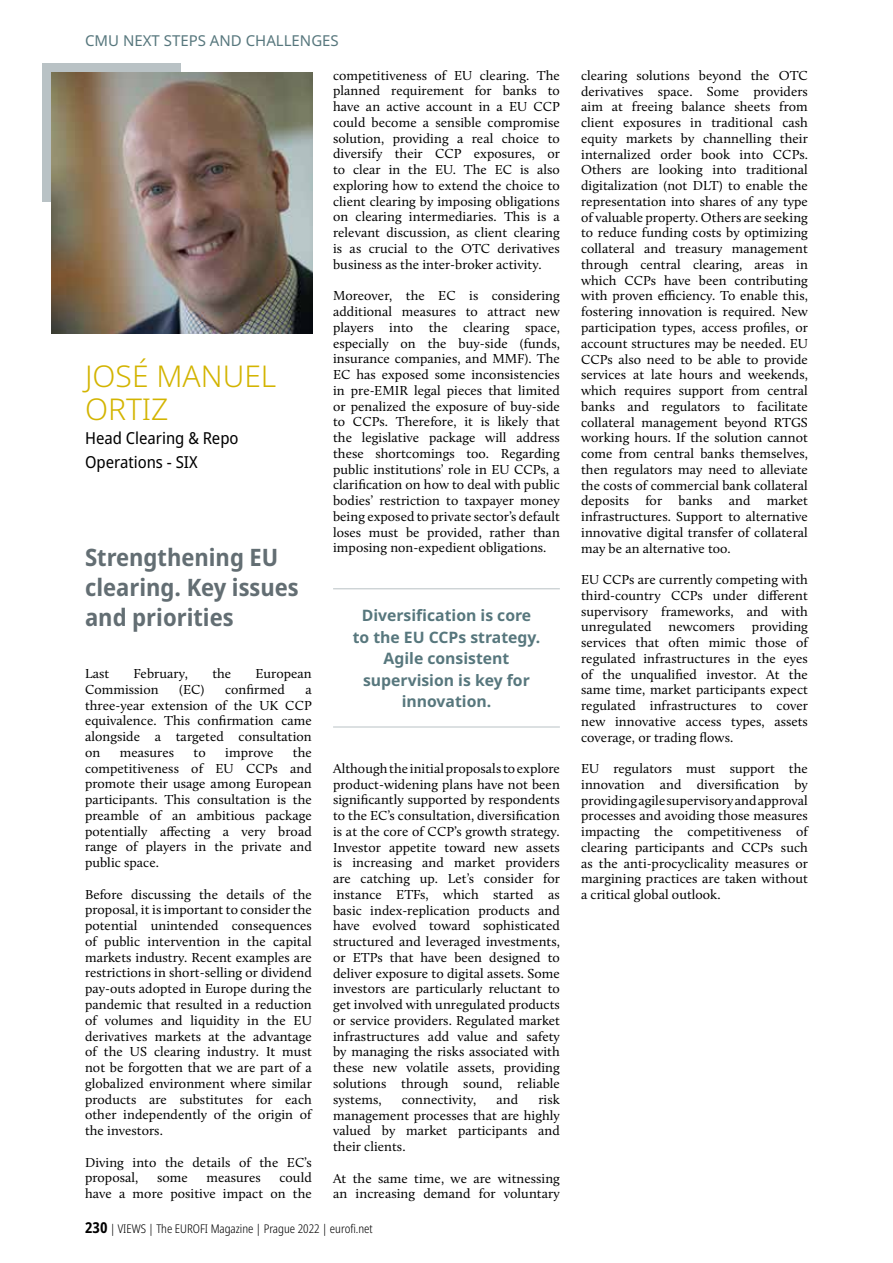
<style>
.page{position:relative;width:893px;height:1263px;background:#fff}
.page>*{position:absolute;margin:0;border:0;box-sizing:border-box;transform-origin:0 0}
.t1{font:300 30px/33px "Noto Sans";color:#d3b400}
.t2{font:700 semi-condensed 24px/30px "Noto Sans";color:#636e73}
.t3{font:semi-condensed 16.5px/24px "Noto Sans";color:#000}
.t4{font:700 15.75px/21.6px "Noto Sans";color:#57777d;text-align:center}
.t5{font:15px "Noto Sans";color:#57777d}
.t6{font:13.5px/15.8px "Calluna";letter-spacing:.005em;color:#000;text-align:justify}
.t7{font:300 condensed 12px "Noto Sans";color:#000}
.s1{font-weight:700;font-size:15px}
</style>
<div class="page">
<div style="left:43px;top:64px;width:138px;height:138px;background:#b9c2c5"></div>
<img style="left:51px;top:72px;width:262px;height:262px">
<hr style="left:333px;top:588px;width:227px;height:1px;background:#b9c2c5">
<hr style="left:333px;top:727px;width:227px;height:1px;background:#b9c2c5">
<p class="t5" style="left:85px;top:30px;width:255px">CMU NEXT STEPS AND CHALLENGES</p>
<h1 class="t1" style="left:85px;top:360px;width:193px">JOSÉ MANUEL<br>ORTIZ</h1>
<p class="t3" style="left:85px;top:427px;width:155px">Head Clearing &amp; Repo<br>Operations - SIX</p>
<h2 class="t2" style="left:85px;top:543px;width:215px">Strengthening EU clearing. Key issues and priorities</h2>
<p class="t6" style="left:85px;top:666px;width:26px">Last</p>
<p class="t6" style="left:134px;top:666px;width:56px">February,</p>
<p class="t6" style="left:212px;top:666px;width:20px">the</p>
<p class="t6" style="left:256px;top:666px;width:58px">European</p>
<p class="t6" style="left:85px;top:681px;width:75px">Commission</p>
<p class="t6" style="left:179px;top:681px;width:27px">(EC)</p>
<p class="t6" style="left:225px;top:681px;width:61px">confirmed</p>
<p class="t6" style="left:85px;top:681px;width:228px;text-indent:220px">a three-year extension of the UK CCP equivalence. This confirmation came alongside a targeted consultation on</p>
<p class="t6" style="left:85px;top:744px;width:228px;text-indent:208px">the competitiveness of EU CCPs and promote their usage among European participants. This consultation is the preamble of an ambitious package potentially affecting a very broad range of players in the private and public space.</p>
<p class="t6" style="left:85px;top:886px;width:228px">Before discussing the details of the proposal, it is important to consider the potential unintended consequences of public intervention in the capital markets industry. Recent examples are restrictions in short-selling or dividend pay-outs adopted in Europe during the pandemic that resulted in a reduction of volumes and liquidity in the EU derivatives markets at the advantage of the US clearing industry. It must not be forgotten that we are part of a globalized environment where similar products are substitutes for each other independently of the origin of the investors.</p>
<p class="t6" style="left:85px;top:1154px;width:228px">Diving into the details of the EC’s proposal,</p>
<p class="t6" style="left:120px;top:744px;width:56px">measures</p>
<p class="t6" style="left:194px;top:744px;width:14px">to</p>
<p class="t6" style="left:225px;top:744px;width:50px">improve</p>
<p class="t6" style="left:85px;top:1170px;width:228px;text-align:right">could<br>have a more positive impact on the</p>
<p class="t6" style="left:157px;top:1170px;width:32px">some</p>
<p class="t6" style="left:206px;top:1170px;width:56px">measures</p>
<p class="t6" style="left:333px;top:67px;width:228px">competitiveness of EU clearing. The planned requirement for banks to have an active account in a EU CCP could become a sensible compromise solution, providing a real choice to diversify their CCP exposures, or to clear in the EU. The EC is also exploring how to extend the choice to client clearing by imposing obligations on clearing intermediaries. This is a relevant discussion, as client clearing is as crucial to the OTC derivatives business as the inter-broker activity.</p>
<p class="t6" style="left:333px;top:288px;width:228px">Moreover, the EC is considering additional measures to attract new players into the clearing space, especially on the buy-side (funds, insurance companies, and MMF). The EC has exposed some inconsistencies in pre-EMIR legal pieces that limited or penalized the exposure of buy-side to CCPs. Therefore, it is likely that the legislative package will address these shortcomings too. Regarding public institutions’ role in EU CCPs, a clarification on how to deal with public bodies’ restriction to taxpayer money being exposed to private sector’s default loses must be provided, rather than imposing non-expedient obligations.</p>
<p class="t4" style="left:353px;top:605px;width:189px">Diversification is core to the EU CCPs strategy.<br>Agile consistent supervision is key for innovation.</p>
<p class="t6" style="left:333px;top:760px;width:228px">Although the initial proposals to explore product-widening plans have not been significantly supported by respondents to the EC’s consultation, diversification is at the core of CCP’s growth strategy.<br>Investor appetite toward new assets is increasing and market providers are catching up. Let’s consider for instance ETFs, which started as basic index-replication products and have evolved toward sophisticated structured and leveraged investments, or ETPs that have been designed to deliver exposure to digital assets. Some investors are particularly reluctant to get involved with unregulated products or service providers. Regulated market infrastructures add value and safety by managing the risks associated with these new volatile assets, providing solutions through sound, reliable systems,</p>
<p class="t6" style="left:333px;top:1091px;width:228px;text-indent:205px">risk management processes that are highly valued by market participants and their clients.</p>
<p class="t6" style="left:333px;top:1170px;width:228px">At the same time, we are witnessing an increasing demand for voluntary</p>
<p class="t6" style="left:402px;top:1091px;width:76px">connectivity,</p>
<p class="t6" style="left:496px;top:1091px;width:23px">and</p>
<p class="t7" style="left:85px;top:1220px;width:289px"><span class="s1">230</span> | VIEWS | The EUROFI Magazine | Prague 2022 | eurofi.net</p>
<p class="t6" style="left:581px;top:67px;width:228px">clearing solutions beyond the OTC derivatives space. Some providers aim at freeing balance sheets from client exposures in traditional cash equity markets by channelling their internalized order book into CCPs.<br>Others are looking into traditional digitalization (not DLT) to enable the representation into shares of any type of valuable property. Others are seeking to reduce funding costs by optimizing collateral and treasury management through central clearing, areas in which CCPs have been contributing with proven efficiency. To enable this, fostering innovation is required. New participation types, access profiles, or account structures may be needed. EU CCPs also need to be able to provide services at late hours and weekends, which requires support from central banks and regulators to facilitate collateral management beyond RTGS working hours. If the solution cannot come from central banks themselves, then regulators may need to alleviate the costs of commercial bank collateral deposits for banks and market infrastructures. Support to alternative innovative digital transfer of collateral may be an alternative too.</p>
<p class="t6" style="left:581px;top:571px;width:228px">EU CCPs are currently competing with third-country CCPs under different supervisory frameworks, and with unregulated</p>
<p class="t6" style="left:581px;top:619px;width:228px;text-indent:171px">providing services that often mimic those of regulated infrastructures in the eyes of the unqualified investor. At the same time, market participants expect regulated infrastructures to cover new innovative access types, assets coverage, or trading flows.</p>
<p class="t6" style="left:581px;top:761px;width:228px">EU regulators must support the innovation and diversification by providing agile supervisory and approval processes and avoiding those measures impacting the competitiveness of clearing participants and CCPs such as the anti-procyclicality measures or margining practices are taken without a critical global outlook.</p>
<p class="t6" style="left:668px;top:619px;width:68px">newcomers</p>
</div>
